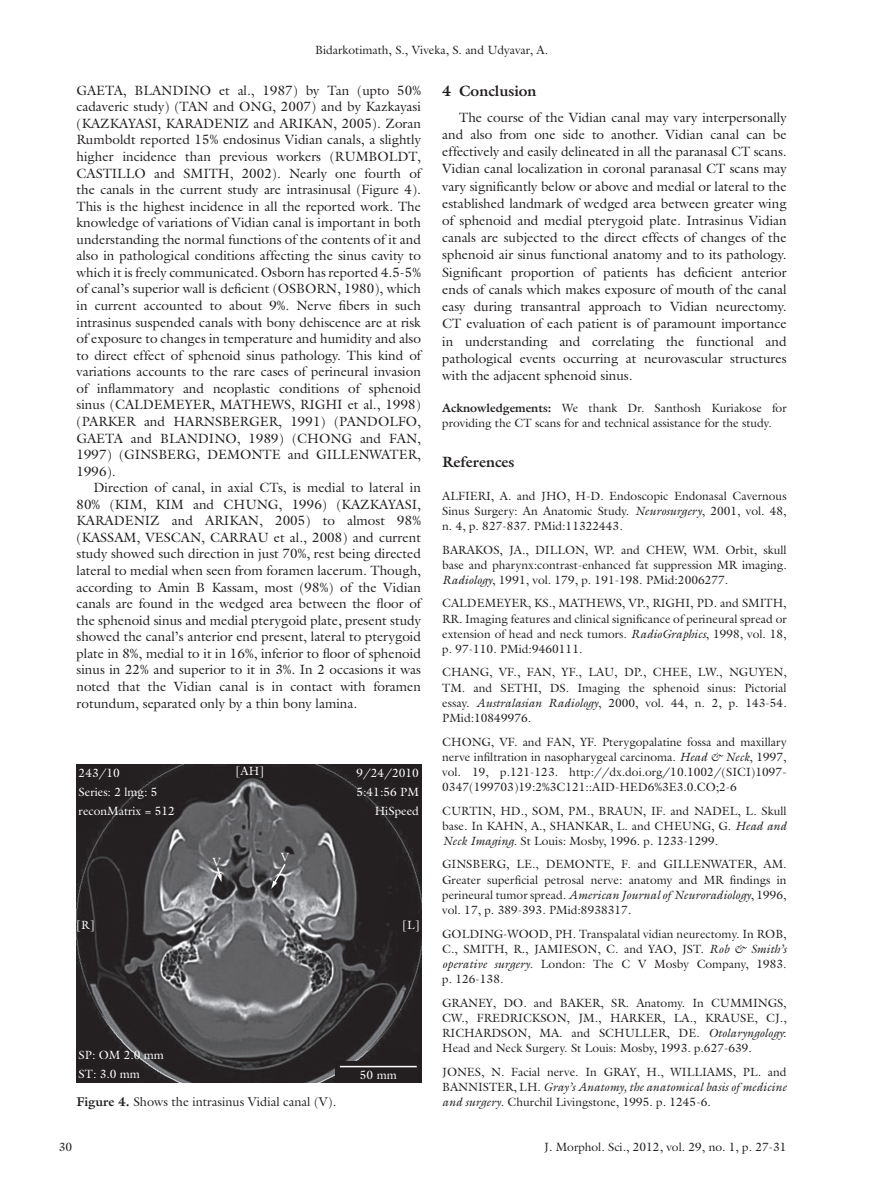
<style>
.page{position:relative;width:893px;height:1191px;background:#fff}
.page>*{position:absolute;margin:0;border:0;box-sizing:border-box;transform-origin:0 0}
.Sub-título___SemNume{font:700 15px "Galliard Std";color:#231f20}
.corpo_inglês{font:13.5px/16.5px "Galliard Std";color:#231f20;text-align:justify}
._1__Legenda_figura{font:12.75px "Galliard Std";color:#231f20}
.Referências{font:12px/15.1px "Galliard Std";color:#231f20;text-align:justify}
.acknowledgements{font:12px/15.1px "Galliard Std";color:#231f20}
.t1{font:12px/18.9px "Galliard Std";color:#fff}
.s1{font-weight:700}
.s2{font-style:italic}
</style>
<div class="page">
<img style="left:76px;top:765px;width:345px;height:317px">
<div style="left:336px;top:1061px;width:85px;height:21px;background:#231f20"></div>
<hr style="left:340px;top:1065px;width:77px;height:2px;background:#fff">
<svg style="left:271px;top:862px;width:16px;height:27px"></svg>
<svg style="left:216px;top:865px;width:6px;height:17px"></svg>
<p class="Referências" style="left:315px;top:42px;width:234px">Bidarkotimath, S., Viveka, S. and Udyavar, A.</p>
<p class="corpo_inglês" style="left:77px;top:82px;width:346px">GAETA, BLANDINO et al., 1987) by Tan (upto 50% cadaveric study) (TAN and ONG, 2007) and by Kazkayasi (KAZKAYASI, KARADENIZ and ARIKAN, 2005). Zoran Rumboldt reported 15% endosinus Vidian canals, a slightly higher incidence than previous workers (RUMBOLDT, CASTILLO and SMITH, 2002). Nearly one fourth of the canals in the current study are intrasinusal (Figure 4).<br>This is the highest incidence in all the reported work. The knowledge of variations of Vidian canal is important in both understanding the normal functions of the contents of it and also in pathological conditions affecting the sinus cavity to which it is freely communicated. Osborn has reported 4.5‑5% of canal’s superior wall is deficient (OSBORN, 1980), which in current accounted to about 9%. Nerve fibers in such intrasinus suspended canals with bony dehiscence are at risk of exposure to changes in temperature and humidity and also to direct effect of sphenoid sinus pathology. This kind of variations accounts to the rare cases of perineural invasion of inflammatory and neoplastic conditions of sphenoid sinus (CALDEMEYER, MATHEWS, RIGHI et al., 1998) (PARKER and HARNSBERGER, 1991) (PANDOLFO, GAETA and BLANDINO, 1989) (CHONG and FAN, 1997) (GINSBERG, DEMONTE and GILLENWATER, 1996).</p>
<p class="corpo_inglês" style="left:77px;top:479px;width:346px;text-indent:17px">Direction of canal, in axial CTs, is medial to lateral in 80% (KIM, KIM and CHUNG, 1996) (KAZKAYASI, KARADENIZ and ARIKAN, 2005) to almost 98% (KASSAM, VESCAN, CARRAU et al., 2008) and current study showed such direction in just 70%, rest being directed lateral to medial when seen from foramen lacerum. Though, according to Amin B Kassam, most (98%) of the Vidian canals are found in the wedged area between the floor of the sphenoid sinus and medial pterygoid plate, present study showed the canal’s anterior end present, lateral to pterygoid plate in 8%, medial to it in 16%, inferior to floor of sphenoid sinus in 22% and superior to it in 3%. In 2 occasions it was noted that the Vidian canal is in contact with foramen rotundum, separated only by a thin bony lamina.</p>
<p class="t1" style="left:79px;top:763px;width:43px">243/10</p>
<p class="t1" style="left:236px;top:761px;width:30px">[AH]</p>
<p class="t1" style="left:79px;top:782px;width:98px">Series: 2 lmg: 5 reconMatrix = 512</p>
<p class="t1" style="left:212px;top:852px;width:10px">V</p>
<p class="t1" style="left:281px;top:847px;width:10px">V</p>
<p class="t1" style="left:356px;top:763px;width:64px;text-align:right">9/24/2010<br>5:41:56 PM<br>HiSpeed</p>
<p class="t1" style="left:76px;top:915px;width:19px">[R]</p>
<p class="t1" style="left:402px;top:915px;width:19px">[L]</p>
<p class="t1" style="left:79px;top:1045px;width:87px">SP: OM 2.0 mm<br>ST: 3.0 mm</p>
<p class="_1__Legenda_figura" style="left:76px;top:1093px;width:261px"><span class="s1">Figure 4.</span> Shows the intrasinus Vidial canal (V).</p>
<p class="t1" style="left:360px;top:1065px;width:38px">50 mm</p>
<p class="Sub-título___SemNume" style="left:442px;top:81px;width:96px">4 Conclusion</p>
<p class="corpo_inglês" style="left:442px;top:108px;width:346px;line-height:17.2px;text-indent:17px">The course of the Vidian canal may vary interpersonally and also from one side to another. Vidian canal can be effectively and easily delineated in all the paranasal CT scans.<br>Vidian canal localization in coronal paranasal CT scans may vary significantly below or above and medial or lateral to the established landmark of wedged area between greater wing of sphenoid and medial pterygoid plate. Intrasinus Vidian canals are subjected to the direct effects of changes of the sphenoid air sinus functional anatomy and to its pathology.<br>Significant proportion of patients has deficient anterior ends of canals which makes exposure of mouth of the canal easy during transantral approach to Vidian neurectomy.<br>CT evaluation of each patient is of paramount importance in understanding and correlating the functional and pathological events occurring at neurovascular structures with the adjacent sphenoid sinus.</p>
<p class="acknowledgements" style="left:442px;top:400px;width:346px"><span class="s1">Acknowledgements:</span> We thank Dr. Santhosh Kuriakose for providing the CT scans for and technical assistance for the study.</p>
<p class="Sub-título___SemNume" style="left:442px;top:452px;width:74px">References</p>
<p class="Referências" style="left:442px;top:488px;width:346px">ALFIERI, A. and JHO, H-D. Endoscopic Endonasal Cavernous Sinus Surgery: An Anatomic Study. <span class="s2">Neurosurgery</span>, 2001, vol. 48, n. 4, p. 827-837. PMid:11322443.</p>
<p class="Referências" style="left:442px;top:541px;width:346px">BARAKOS, JA., DILLON, WP. and CHEW, WM. Orbit, skull base and pharynx:contrast-enhanced fat suppression MR imaging.<br><span class="s2">Radiology</span>, 1991, vol. 179, p. 191-198. PMid:2006277.</p>
<p class="Referências" style="left:442px;top:595px;width:346px">CALDEMEYER, KS., MATHEWS, VP., RIGHI, PD. and SMITH, RR. Imaging features and clinical significance of perineural spread or extension of head and neck tumors. <span class="s2">RadioGraphics</span>, 1998, vol. 18, p. 97-110. PMid:9460111.</p>
<p class="Referências" style="left:442px;top:664px;width:346px">CHANG, VF., FAN, YF., LAU, DP., CHEE, LW., NGUYEN, TM. and SETHI, DS. Imaging the sphenoid sinus: Pictorial essay. <span class="s2">Australasian Radiology</span>, 2000, vol. 44, n. 2, p. 143-54.<br>PMid:10849976.</p>
<p class="Referências" style="left:442px;top:733px;width:346px">CHONG, VF. and FAN, YF. Pterygopalatine fossa and maxillary nerve infiltration in nasopharygeal carcinoma. <span class="s2">Head &amp; Neck</span>, 1997, vol. 19, p.121-123. http://dx.doi.org/10.1002/(SICI)1097- 0347(199703)19:2%3C121::AID-HED6%3E3.0.CO;2-6</p>
<p class="Referências" style="left:442px;top:802px;width:346px">CURTIN, HD., SOM, PM., BRAUN, IF. and NADEL, L. Skull base. In KAHN, A., SHANKAR, L. and CHEUNG, G. <span class="s2">Head and Neck Imaging</span>. St Louis: Mosby, 1996. p. 1233-1299.</p>
<p class="Referências" style="left:442px;top:856px;width:346px">GINSBERG, LE., DEMONTE, F. and GILLENWATER, AM.<br>Greater superficial petrosal nerve: anatomy and MR findings in perineural tumor spread. <span class="s2">American Journal of Neuroradiology</span>, 1996, vol. 17, p. 389-393. PMid:8938317.</p>
<p class="Referências" style="left:442px;top:925px;width:346px">GOLDING-WOOD, PH. Transpalatal vidian neurectomy. In ROB, C., SMITH, R., JAMIESON, C. and YAO, JST. <span class="s2">Rob &amp; Smith’s operative surgery</span>. London: The C V Mosby Company, 1983. p. 126-138.</p>
<p class="Referências" style="left:442px;top:994px;width:346px">GRANEY, DO. and BAKER, SR. Anatomy. In CUMMINGS, CW., FREDRICKSON, JM., HARKER, LA., KRAUSE, CJ., RICHARDSON, MA. and SCHULLER, DE. <span class="s2">Otolaryngology</span>:<br>Head and Neck Surgery. St Louis: Mosby, 1993. p.627-639.</p>
<p class="Referências" style="left:442px;top:1063px;width:346px">JONES, N. Facial nerve. In GRAY, H., WILLIAMS, PL. and BANNISTER, LH. <span class="s2">Gray’s Anatomy, the anatomical basis of medicine and surgery</span>. Churchil Livingstone, 1995. p. 1245-6.</p>
<p class="Referências" style="left:59px;top:1139px;width:15px">30</p>
<p class="Referências" style="left:544px;top:1139px;width:244px">J. Morphol. Sci., 2012, vol. 29, no. 1, p. 27-31</p>
</div>
